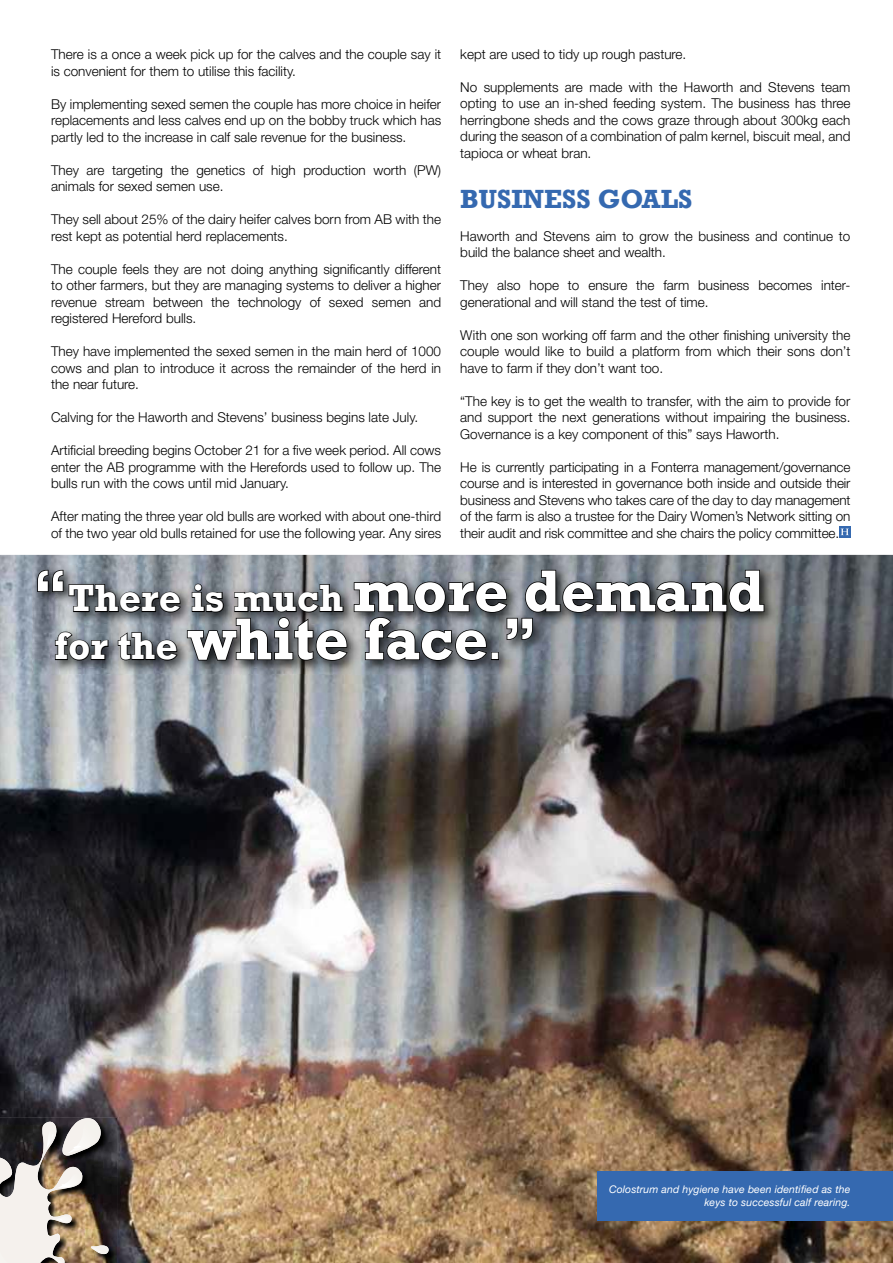
<style>
.page{position:relative;width:893px;height:1263px;background:#fff}
.page>*{position:absolute;margin:0;border:0;box-sizing:border-box;transform-origin:0 0}
.t1{font:700 60px/48px "Rockwell Std";color:#fff}
.t2{font:700 27px "Rockwell Std";color:#3569b0}
.t3{font:300 13.5px/16.5px "Helvetica Neue LT Std";color:#000;text-align:justify}
.t4{font:italic 10.5px/13.5px "Helvetica Neue LT Std";letter-spacing:.01em;color:#fff;text-align:right}
.s1{font-size:39px}
</style>
<div class="page">
<svg style="left:839px;top:526px;width:11px;height:12px"></svg>
<svg style="left:840px;top:529px;width:9px;height:6px"></svg>
<img style="left:0;top:555px;width:893px;height:708px">
<img style="left:0;top:1118px;width:117px;height:145px">
<img style="left:91px;top:1245px;width:18px;height:9px">
<img style="left:62px;top:1118px;width:41px;height:37px">
<img style="left:0;top:1122px;width:85px;height:141px">
<svg style="left:0;top:1251px;width:8px;height:12px"></svg>
<svg style="left:54px;top:1258px;width:9px;height:5px"></svg>
<svg style="left:56px;top:1216px;width:14px;height:7px"></svg>
<svg style="left:57px;top:1173px;width:25px;height:15px"></svg>
<svg style="left:67px;top:1121px;width:33px;height:32px"></svg>
<svg style="left:46px;top:1129px;width:9px;height:19px"></svg>
<svg style="left:93px;top:1247px;width:10px;height:6px"></svg>
<div style="left:598px;top:1171px;width:295px;height:49px;background:#3569b0"></div>
<img style="left:33px;top:565px;width:744px;height:109px">
<svg style="left:36px;top:569px;width:729px;height:93px;background:#60656b"></svg>
<p class="t3" style="left:51px;top:46px;width:392px">There is a once a week pick up for the calves and the couple say it is convenient for them to utilise this facility.</p>
<p class="t3" style="left:51px;top:95px;width:392px">By implementing sexed semen the couple has more choice in heifer replacements and less calves end up on the bobby truck which has partly led to the increase in calf sale revenue for the business.</p>
<p class="t3" style="left:51px;top:161px;width:392px">They are targeting the genetics of high production worth (PW) animals for sexed semen use.</p>
<p class="t3" style="left:51px;top:211px;width:392px">They sell about 25% of the dairy heifer calves born from AB with the rest kept as potential herd replacements.</p>
<p class="t3" style="left:51px;top:260px;width:392px">The couple feels they are not doing anything significantly different to other farmers, but they are managing systems to deliver a higher revenue stream between the technology of sexed semen and registered Hereford bulls.</p>
<p class="t3" style="left:51px;top:343px;width:392px">They have implemented the sexed semen in the main herd of 1000 cows and plan to introduce it across the remainder of the herd in the near future.</p>
<p class="t3" style="left:51px;top:409px;width:369px">Calving for the Haworth and Stevens’ business begins late July.</p>
<p class="t3" style="left:51px;top:442px;width:392px">Artificial breeding begins October 21 for a five week period. All cows enter the AB programme with the Herefords used to follow up. The bulls run with the cows until mid January.</p>
<p class="t3" style="left:51px;top:508px;width:392px">After mating the three year old bulls are worked with about one-third of the two year old bulls retained for use the following year. Any sires</p>
<p class="t3" style="left:460px;top:46px;width:228px">kept are used to tidy up rough pasture.</p>
<p class="t3" style="left:460px;top:79px;width:392px">No supplements are made with the Haworth and Stevens team opting to use an in-shed feeding system. The business has three herringbone sheds and the cows graze through about 300kg each during the season of a combination of palm kernel, biscuit meal, and tapioca or wheat bran.</p>
<h2 class="t2" style="left:460px;top:182px;width:234px">BUSINESS GOALS</h2>
<p class="t3" style="left:460px;top:227px;width:392px">Haworth and Stevens aim to grow the business and continue to build the balance sheet and wealth.</p>
<p class="t3" style="left:460px;top:277px;width:392px">They also hope to ensure the farm business becomes inter&shy;generational and will stand the test of time.</p>
<p class="t3" style="left:460px;top:326px;width:392px">With one son working off farm and the other finishing university the couple would like to build a platform from which their sons don’t have to farm if they don’t want too.</p>
<p class="t3" style="left:460px;top:392px;width:392px">“The key is to get the wealth to transfer, with the aim to provide for and support the next generations without impairing the business.<br>Governance is a key component of this” says Haworth.</p>
<p class="t3" style="left:460px;top:458px;width:392px">He is currently participating in a Fonterra management/governance course and is interested in governance both inside and outside their business and Stevens who takes care of the day to day management of the farm is also a trustee for the Dairy Women’s Network sitting on their audit and risk committee and she chairs the policy committee.</p>
<h1 class="t1" style="left:54px;top:566px;width:712px;text-indent:-22px">“<span class="s1">There is much</span> more demand <span class="s1">for the</span> white face<span class="s1">.</span>”</h1>
<p class="t4" style="left:609px;top:1182px;width:243px">Colostrum and hygiene have been identified as the keys to successful calf rearing.</p>
</div>
